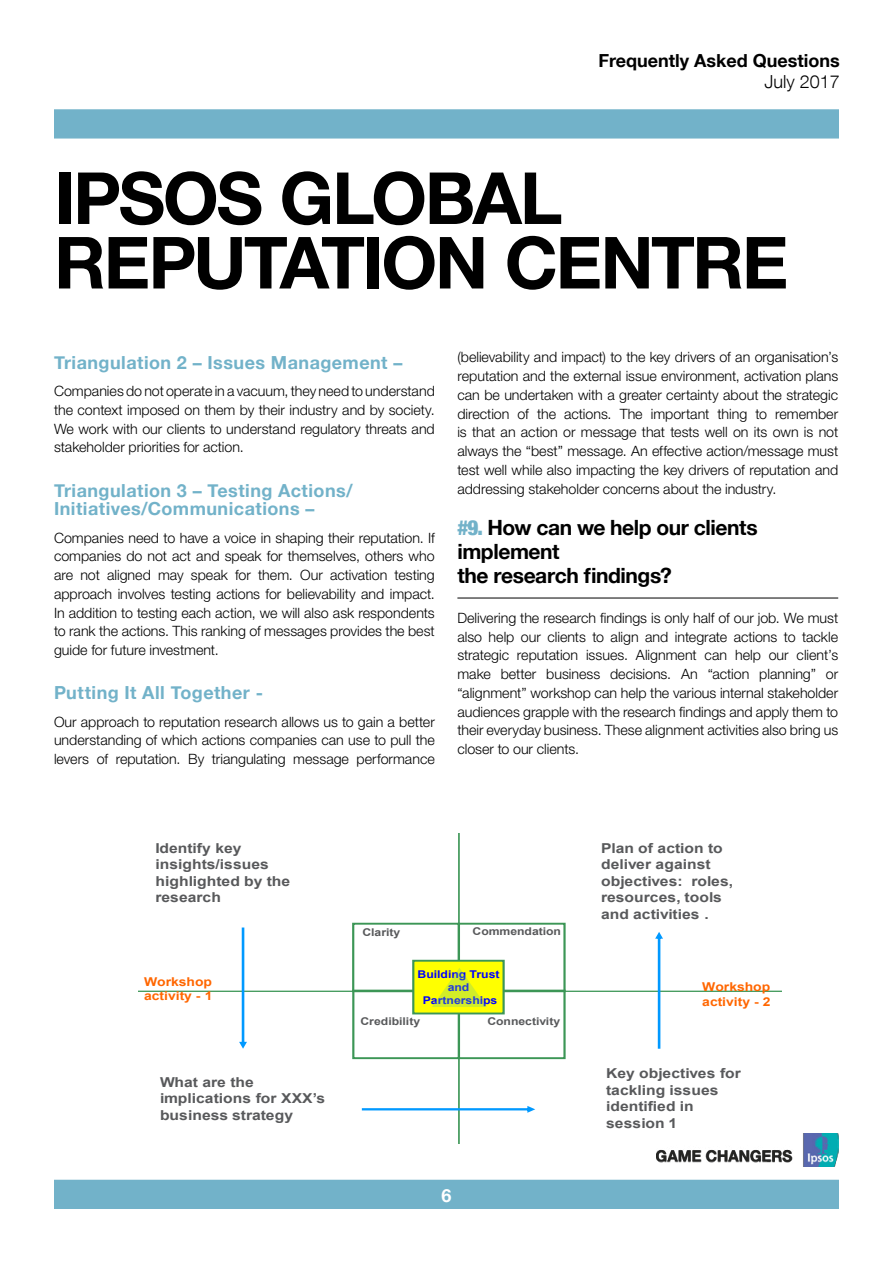
<style>
.page{position:relative;width:893px;height:1263px;background:#fff}
.page>*{position:absolute;margin:0;border:0;box-sizing:border-box;transform-origin:0 0}
.t1{font:700 72px/64.5px "Helvetica Neue LT Com";letter-spacing:-.035em;color:#000}
.SH1_BlackBold_Underl{font:700 21px/24px "Helvetica Neue";letter-spacing:-.02em;color:#000}
.SH2{font:700 18px/18.8px "Helvetica Neue";letter-spacing:.025em;color:#72b2c9}
.t2{font:700 18px "Helvetica Neue LT Com";color:#000}
.t3{font:300 18px "Helvetica Neue LT Com";color:#000}
.t4{font:700 18px "Helvetica Neue";color:#fff}
.Body{font:300 14.25px/18.8px "Helvetica Neue LT";color:#000;text-align:justify}
.t5{font:700 13.65px/16.5px "Arial";letter-spacing:.005em;color:#58595b;scale:1.14 1}
.t6{font:700 12.15px/14.7px "Arial";letter-spacing:-.005em;color:#f60;scale:1.14 1}
.t7{font:700 10.8px "Arial";color:#00f;scale:1.14 1}
.t8{font:700 10.65px "Arial";color:#58595b;scale:1.14 1}
.t9{font:700 10.65px "Arial";color:#00f;scale:1.14 1}
.s1{font-weight:900;font-stretch:condensed;color:#72b2c9}
</style>
<div class="page">
<div style="left:54px;top:1180px;width:785px;height:29px;background:#72b2c9"></div>
<div style="left:54px;top:109px;width:785px;height:30px;background:#72b2c9;border:2px solid #72b2c9"></div>
<img style="left:657px;top:1134px;width:182px;height:32px">
<hr style="left:457px;top:598px;width:381px;height:1px;background:#000">
<svg style="left:138px;top:991px;width:320px;height:120px"></svg>
<svg style="left:138px;top:922px;width:320px;height:69px"></svg>
<svg style="left:458px;top:991px;width:324px;height:152px"></svg>
<svg style="left:458px;top:833px;width:324px;height:158px"></svg>
<div style="left:352px;top:923px;width:108px;height:69px;border:2px solid #3c9656"></div>
<div style="left:352px;top:989px;width:108px;height:70px;border:2px solid #3c9656"></div>
<div style="left:458px;top:923px;width:107px;height:69px;border:2px solid #3c9656"></div>
<div style="left:458px;top:989px;width:107px;height:70px;border:2px solid #3c9656"></div>
<div style="left:413px;top:961px;width:91px;height:52px;background:#ff0"></div>
<div style="left:412px;top:960px;width:93px;height:54px;border:2px solid #3c9656"></div>
<svg style="left:432px;top:968px;width:55px;height:39px"></svg>
<svg style="left:239px;top:927px;width:8px;height:122px"></svg>
<svg style="left:362px;top:1106px;width:173px;height:7px"></svg>
<svg style="left:655px;top:932px;width:8px;height:117px"></svg>
<p class="t2" style="left:598px;top:49px;width:243px">Frequently Asked Questions</p>
<p class="t3" style="left:764px;top:71px;width:77px">July 2017</p>
<h1 class="t1" style="left:54px;top:164px;width:736px">IPSOS GLOBAL<br>REPUTATION CENTRE</h1>
<p class="SH2" style="left:54px;top:353px;width:350px">Triangulation 2 – Issues Management –</p>
<p class="Body" style="left:54px;top:381px;width:382px">Companies do not operate in a vacuum, they need to understand the context imposed on them by their industry and by society.<br>We work with our clients to understand regulatory threats and stakeholder priorities for action.</p>
<p class="SH2" style="left:54px;top:481px;width:300px">Triangulation 3 – Testing Actions/<br>Initiatives/Communications –</p>
<p class="Body" style="left:54px;top:528px;width:382px">Companies need to have a voice in shaping their reputation. If companies do not act and speak for themselves, others who are not aligned may speak for them. Our activation testing approach involves testing actions for believability and impact.<br>In addition to testing each action, we will also ask respondents to rank the actions. This ranking of messages provides the best guide for future investment.</p>
<p class="SH2" style="left:54px;top:684px;width:210px">Putting It All Together -</p>
<p class="Body" style="left:54px;top:712px;width:382px">Our approach to reputation research allows us to gain a better understanding of which actions companies can use to pull the levers of reputation. By triangulating message performance</p>
<p class="Body" style="left:457px;top:348px;width:382px">(believability and impact) to the key drivers of an organisation’s reputation and the external issue environment, activation plans can be undertaken with a greater certainty about the strategic direction of the actions. The important thing to remember is that an action or message that tests well on its own is not always the “best” message. An effective action/message must test well while also impacting the key drivers of reputation and addressing stakeholder concerns about the industry.</p>
<p class="SH1_BlackBold_Underl" style="left:457px;top:516px;width:302px"><span class="s1">#9.</span> How can we help our clients implement<br>the research findings?</p>
<p class="Body" style="left:457px;top:608px;width:382px">Delivering the research findings is only half of our job. We must also help our clients to align and integrate actions to tackle strategic reputation issues. Alignment can help our client’s make better business decisions. An “action planning” or “alignment” workshop can help the various internal stakeholder audiences grapple with the research findings and apply them to their everyday business. These alignment activities also bring us closer to our clients.</p>
<p class="t5" style="left:155px;top:840px;width:120px">Identify key insights/issues highlighted by the research</p>
<p class="t8" style="left:362px;top:925px;width:35px">Clarity</p>
<p class="t8" style="left:473px;top:924px;width:79px">Commendation</p>
<p class="t5" style="left:601px;top:840px;width:117px">Plan of action to deliver against objectives: roles, resources, tools and activities .</p>
<p class="t9" style="left:418px;top:967px;width:73px">Building Trust</p>
<p class="t7" style="left:448px;top:980px;width:21px">and</p>
<p class="t9" style="left:423px;top:993px;width:67px">Partnerships</p>
<p class="t6" style="left:144px;top:974px;width:61px">Workshop activity - 1</p>
<p class="t6" style="left:702px;top:980px;width:61px">Workshop activity - 2</p>
<p class="t8" style="left:360px;top:1014px;width:54px">Credibility</p>
<p class="t8" style="left:487px;top:1014px;width:65px">Connectivity</p>
<p class="t5" style="left:160px;top:1074px;width:146px">What are the implications for XXX’s business strategy</p>
<p class="t5" style="left:606px;top:1065px;width:120px">Key objectives for tackling issues identified in session 1</p>
<p class="t4" style="left:441px;top:1182px;width:12px">6</p>
</div>
